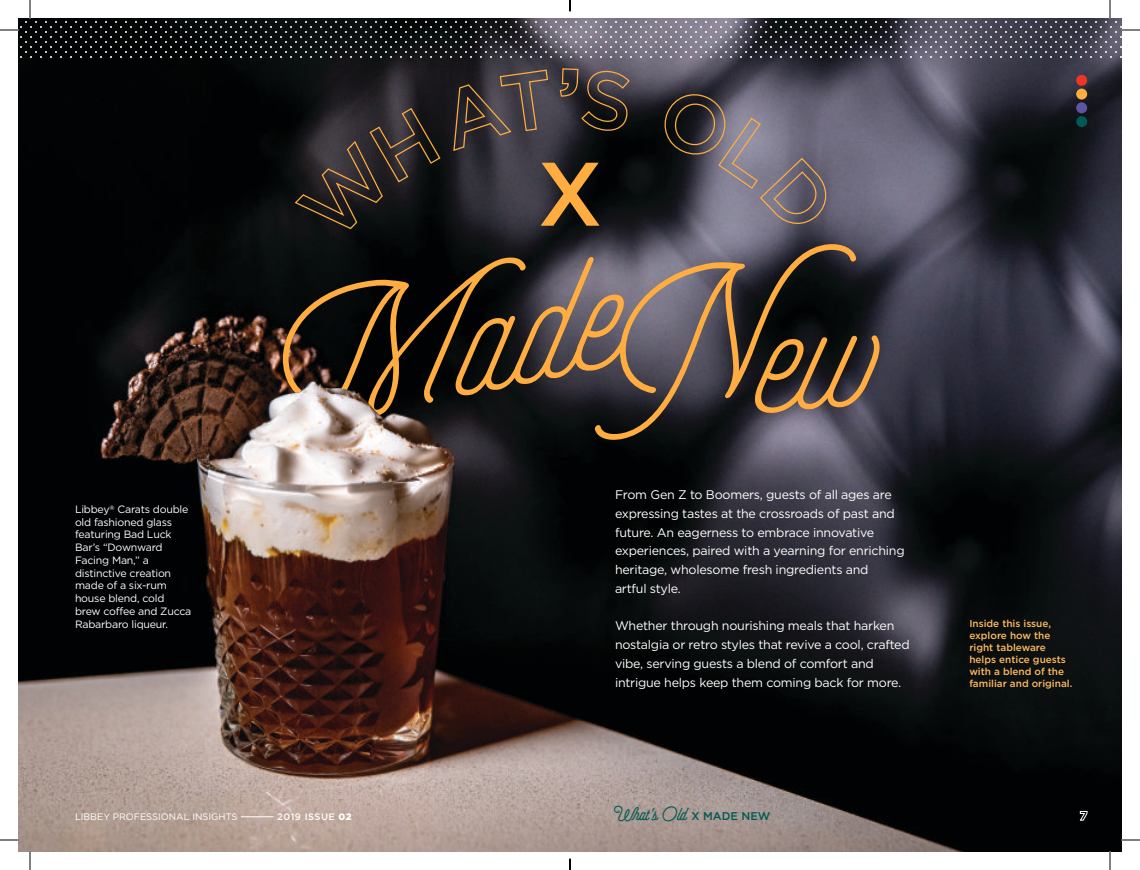
<style>
.page{position:relative;width:1140px;height:870px;background:#fff}
.page>*{position:absolute;margin:0;border:0;box-sizing:border-box;transform-origin:0 0}
.t1{font:500 90px "Gotham";color:#ffad40}
.t2{font:20px "Selfie Printed";color:#005953}
.t3{font:12.5px/18.8px "Gotham";letter-spacing:-.02em;color:#fff}
.t4{font:10.62px/12.8px "Gotham";letter-spacing:-.02em;color:#fff}
.t5{font:500 10px/12px "Gotham";color:#ffb95f}
.t6{font:9.38px "Gotham";color:#fff}
.t7{font:500 9.38px "Gotham";letter-spacing:.05em;color:#fff}
.s1{font-weight:900}
.s2{font-family:"Gotham";font-weight:500;font-size:11.25px}
</style>
<div class="page">
<img style="left:19px;top:58px;width:1102px;height:793px">
<svg style="left:1080px;top:811px;width:8px;height:10px"></svg>
<hr style="left:241px;top:816px;width:33px;height:1px;background:#fff">
<div style="left:1076px;top:75px;width:11px;height:11px;background:#ee3624;border-radius:50%"></div>
<div style="left:1076px;top:89px;width:11px;height:11px;background:#ffad40;border-radius:50%"></div>
<div style="left:1076px;top:102px;width:11px;height:11px;background:#5d55a2;border-radius:50%"></div>
<div style="left:1076px;top:116px;width:11px;height:11px;background:#005953;border-radius:50%"></div>
<svg style="left:260px;top:256px;width:267px;height:184px;background:#2a2014"></svg>
<svg style="left:456px;top:256px;width:138px;height:140px;background:#524130"></svg>
<svg style="left:594px;top:243px;width:263px;height:199px;background:#564b49"></svg>
<svg style="left:749px;top:334px;width:134px;height:81px;background:#5a4632"></svg>
<img style="left:258px;top:382px;width:122px;height:83px">
<svg style="left:19px;top:19px;width:1102px;height:39px;background:#3e3e45"></svg>
<svg style="left:559px;top:68px;width:20px;height:1px"></svg>
<svg style="left:294px;top:69px;width:535px;height:161px;background:#3a363c"></svg>
<svg style="left:0;top:29px;width:19px;height:2px"></svg>
<svg style="left:1121px;top:29px;width:19px;height:2px"></svg>
<svg style="left:0;top:839px;width:19px;height:2px"></svg>
<svg style="left:1121px;top:839px;width:19px;height:2px"></svg>
<svg style="left:29px;top:0;width:2px;height:19px"></svg>
<svg style="left:29px;top:851px;width:2px;height:19px"></svg>
<svg style="left:1109px;top:0;width:2px;height:19px"></svg>
<svg style="left:1109px;top:851px;width:2px;height:19px"></svg>
<svg style="left:569px;top:0;width:2px;height:11px"></svg>
<svg style="left:569px;top:859px;width:2px;height:11px"></svg>
<p class="t4" style="left:75px;top:503px;width:115px">Libbey<sup>®</sup> Carats double old fashioned glass featuring Bad Luck<br>Bar’s “Downward<br>Facing Man,” a distinctive creation made of a six-rum house blend, cold</p>
<p class="t4" style="left:75px;top:605px;width:118px">brew coffee and Zucca<br>Rabarbaro liqueur.</p>
<p class="t1" style="left:537px;top:143px;width:67px">X</p>
<p class="t3" style="left:615px;top:485px;width:291px">From Gen Z to Boomers, guests of all ages are expressing tastes at the crossroads of past and future. An eagerness to embrace innovative experiences, paired with a yearning for enriching heritage, wholesome fresh ingredients and</p>
<p class="t3" style="left:615px;top:579px;width:67px">artful style.</p>
<p class="t3" style="left:615px;top:616px;width:296px">Whether through nourishing meals that harken nostalgia or retro styles that revive a cool, crafted vibe, serving guests a blend of comfort and intrigue helps keep them coming back for more.</p>
<p class="t5" style="left:969px;top:617px;width:105px">Inside this issue, explore how the right tableware helps entice guests with a blend of the familiar and original.</p>
<p class="t6" style="left:75px;top:812px;width:164px">LIBBEY PROFESSIONAL INSIGHTS</p>
<p class="t7" style="left:277px;top:812px;width:76px">2019 ISSUE <span class="s1">02</span></p>
<p class="t2" style="left:614px;top:801px;width:158px">What's Old <span class="s2">X MADE NEW</span></p>
</div>
